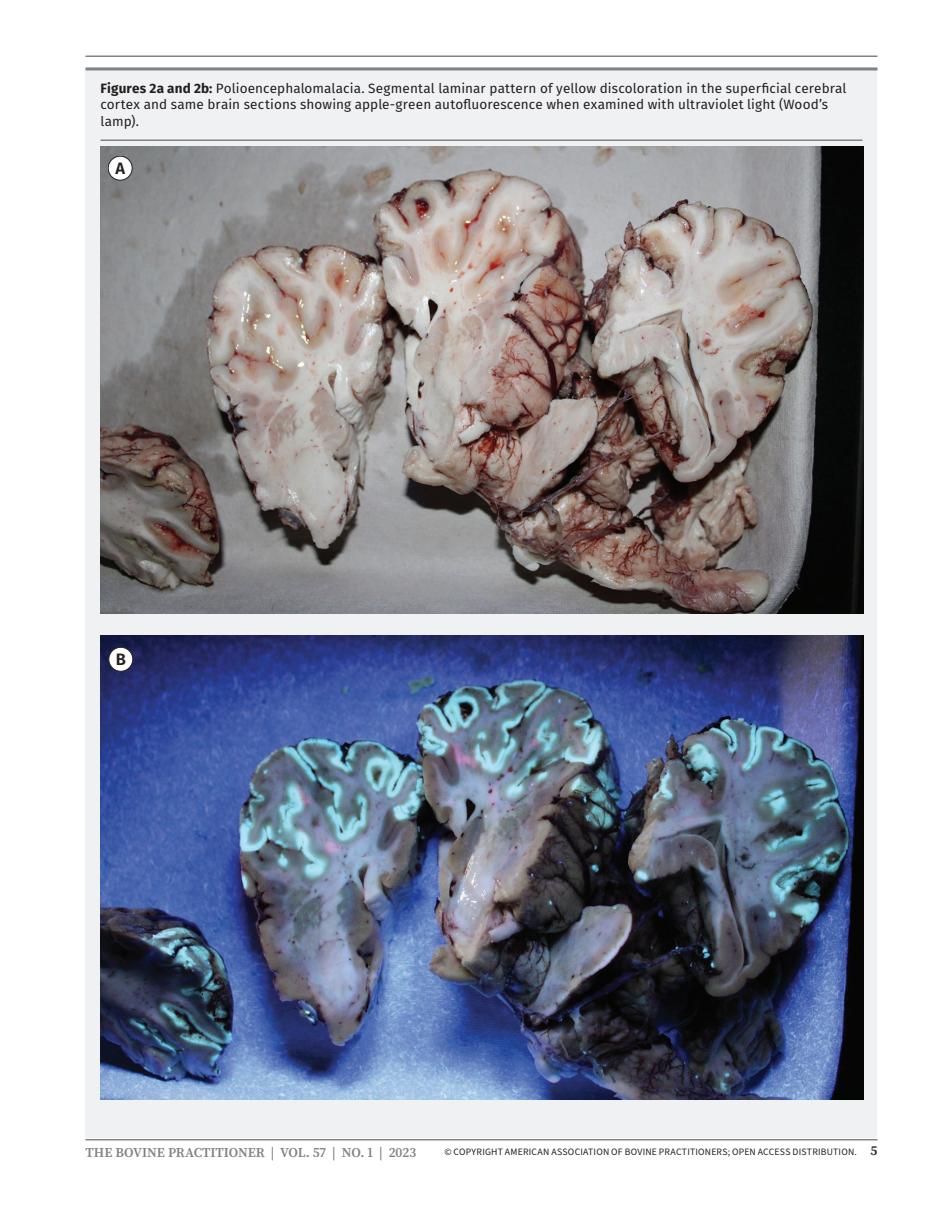
<style>
.page{position:relative;width:945px;height:1215px;background:#fff}
.page>*{position:absolute;margin:0;border:0;box-sizing:border-box;transform-origin:0 0}
.t1{font:600 16.5px "Fira Sans";color:#231f20}
.t2{font:13.5px/16.5px "Fira Sans";letter-spacing:.005em;color:#231f20}
.t3{font:600 13.5px "Source Serif Pro";letter-spacing:-.005em;color:#808285}
.t4{font:9.75px "Source Sans 3";letter-spacing:.02em;color:#231f20}
.s1{font-weight:700}
.s2{font-family:"Source Serif Pro";font-weight:600;font-size:13.5px}
</style>
<div class="page">
<hr style="left:86px;top:56px;width:792px;height:1px;background:#808285">
<hr style="left:86px;top:1139px;width:792px;height:1px;background:#808285">
<div style="left:86px;top:68px;width:792px;height:1070px;background:#f0f1f2"></div>
<hr style="left:86px;top:68px;width:792px;height:2px;background:#808285">
<hr style="left:100px;top:140px;width:762px;height:1px;background:#808285">
<img style="left:100px;top:147px;width:764px;height:466px">
<img style="left:100px;top:636px;width:764px;height:463px">
<div style="left:108px;top:156px;width:24px;height:24px;background:#fff;border:1px solid #231f20;border-radius:50%"></div>
<div style="left:109px;top:647px;width:24px;height:24px;background:#fff;border:1px solid #231f20;border-radius:50%"></div>
<p class="t2" style="left:100px;top:80px;width:748px"><span class="s1">Figures 2a and 2b:</span> Polioencephalomalacia. Segmental laminar pattern of yellow discoloration in the superficial cerebral cortex and same brain sections showing apple-green autofluorescence when examined with ultraviolet light (Wood’s lamp).</p>
<p class="t1" style="left:115px;top:155px;width:11px">A</p>
<p class="t1" style="left:116px;top:646px;width:12px">B</p>
<p class="t3" style="left:86px;top:1143px;width:332px">THE BOVINE PRACTITIONER | VOL. 57 | NO. 1 | 2023</p>
<p class="t4" style="left:444px;top:1146px;width:435px">© COPYRIGHT AMERICAN ASSOCIATION OF BOVINE PRACTITIONERS; OPEN ACCESS DISTRIBUTION. <span class="s2">5</span></p>
</div>
